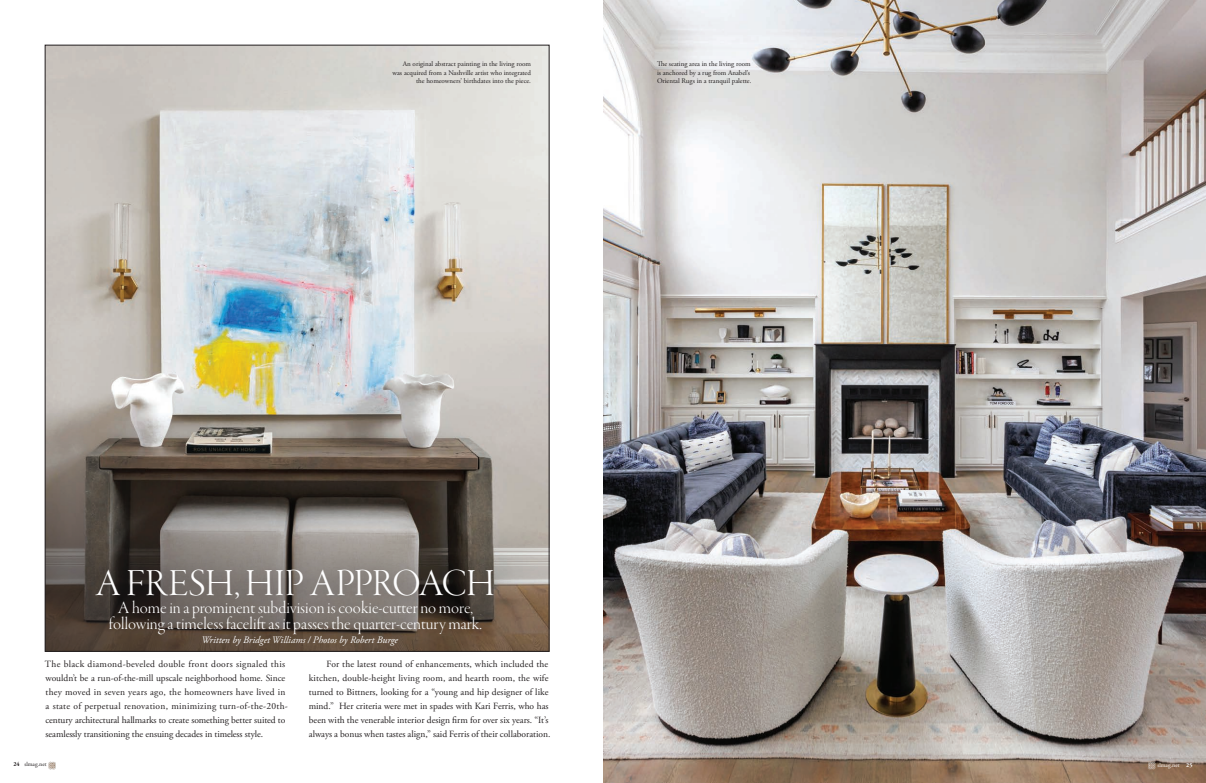
<style>
.page{position:relative;width:1206px;height:783px;background:#fff}
.page>*{position:absolute;margin:0;border:0;box-sizing:border-box;transform-origin:0 0}
.Body_Text{font:39.3px "Garamond Premr Pro Lt Disp";letter-spacing:-.015em;color:#fff}
.Body_Text-2{font:18px "Garamond Premr Pro Lt Disp";color:#fff}
.Body_Text-3{font:italic 10px "Adobe Garamond Pro";color:#fff}
.Body_Text-4{font:9.5px/14px "Adobe Garamond Pro";color:#231f20}
.Body_Text-5{font:7px/8px "Adobe Garamond Pro";color:#231f20}
.t1{font:6px "Adobe Garamond Pro";color:#231f20}
.t2{font:6px "Adobe Garamond Pro";color:#fff}
.s1{font-weight:700}
</style>
<div class="page">
<img style="left:603px;top:0;width:603px;height:783px">
<img style="left:47px;top:47px;width:500px;height:602px">
<div style="left:75px;top:546px;width:441px;height:74px;background:#231f20;opacity:.75"></div>
<div style="left:80px;top:571px;width:428px;height:93px;background:#231f20;opacity:.4"></div>
<svg style="left:1148px;top:762px;width:8px;height:8px"></svg>
<svg style="left:48px;top:762px;width:8px;height:8px"></svg>
<p class="Body_Text-5" style="left:393px;top:60px;width:140px;text-align:right">An original abstract painting in the living room was acquired from a Nashville artist who integrated the homeowners’ birthdates into the piece.</p>
<p class="Body_Text-5" style="left:657px;top:60px;width:96px">The seating area in the living room is anchored by a rug from Anabel’s<br>Oriental Rugs in a tranquil palette.</p>
<p class="Body_Text" style="left:95px;top:562px;width:402px">A FRESH, HIP APPROACH</p>
<p class="Body_Text-2" style="left:118px;top:598px;width:357px">A home in a prominent subdivision is cookie-cutter no more,</p>
<p class="Body_Text-2" style="left:109px;top:614px;width:374px">following a timeless facelift as it passes the quarter-century mark.</p>
<p class="Body_Text-3" style="left:201px;top:634px;width:198px">Written by Bridget Williams / Photos by Robert Burge</p>
<p class="Body_Text-4" style="left:45px;top:657px;width:245px">The black diamond-beveled double front doors signaled this wouldn’t be a run-of-the-mill upscale neighborhood home. Since they moved in seven years ago, the homeowners have lived in a state of perpetual renovation, minimizing turn-of-the-20th&shy;century architectural hallmarks to create something better suited to seamlessly transitioning the ensuing decades in timeless style.</p>
<p class="Body_Text-4" style="left:309px;top:657px;width:243px;text-indent:18px">For the latest round of enhancements, which included the kitchen, double-height living room, and hearth room, the wife turned to Bittners, looking for a “young and hip designer of like mind.” Her criteria were met in spades with Kari Ferris, who has been with the venerable interior design firm for over six years. “It’s always a bonus when tastes align,” said Ferris of their collaboration.</p>
<p class="t1" style="left:14px;top:761px;width:35px"><span class="s1">24</span> slmag.net</p>
<p class="t2" style="left:1157px;top:761px;width:37px">slmag.net <span class="s1">25</span></p>
</div>
